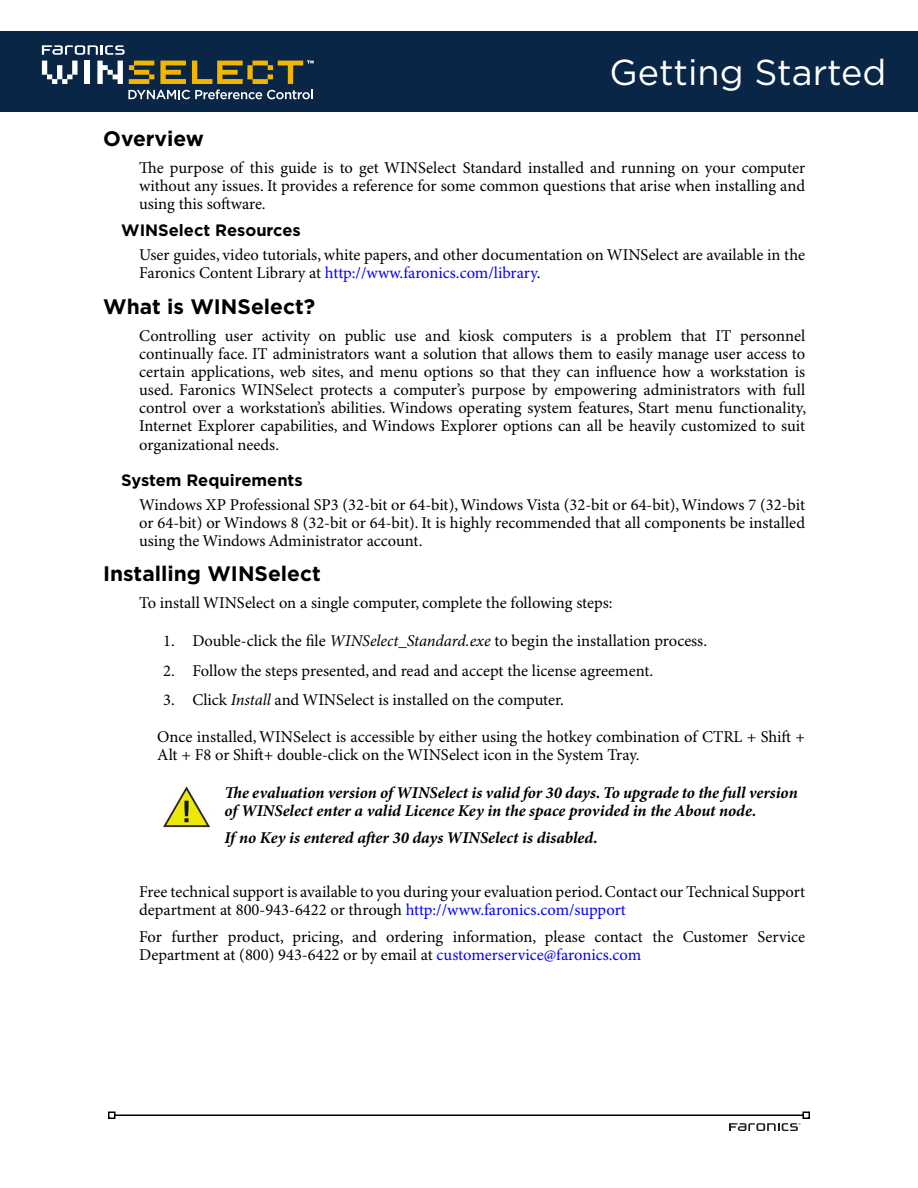
<style>
.page{position:relative;width:918px;height:1188px;background:#fff}
.page>*{position:absolute;margin:0;border:0;box-sizing:border-box;transform-origin:0 0}
.t1{font:36px "Gotham";color:#fff}
.t2{font:700 21px "Gotham";color:#000}
.t3{font:16.5px/18px "Minion Pro";color:#000}
.t4{font:italic 700 16.5px/18px "Minion Pro";color:#000}
.t5{font:700 16.5px "Gotham";color:#000}
.s1{color:#00f}
.s2{font-style:italic}
</style>
<div class="page">
<div style="left:0;top:32px;width:918px;height:80px;background:#0a2646"></div>
<hr style="left:115px;top:1114px;width:688px;height:2px;background:#000">
<div style="left:108px;top:1112px;width:8px;height:7px;border:2px solid #000"></div>
<div style="left:802px;top:1112px;width:8px;height:7px;border:2px solid #000"></div>
<svg style="left:729px;top:1123px;width:71px;height:8px"></svg>
<svg style="left:42px;top:45px;width:83px;height:10px"></svg>
<div style="left:84px;top:61px;width:6px;height:23px;background:#fff"></div>
<svg style="left:42px;top:61px;width:36px;height:23px"></svg>
<svg style="left:97px;top:61px;width:216px;height:38px"></svg>
<img style="left:163px;top:786px;width:47px;height:42px">
<h1 class="t1" style="left:609px;top:52px;width:279px">Getting Started</h1>
<p class="t2" style="left:103px;top:127px;width:102px">Overview</p>
<p class="t3" style="left:139px;top:160px;width:668px;text-align:justify">The purpose of this guide is to get WINSelect Standard installed and running on your computer without any issues. It provides a reference for some common questions that arise when installing and using this software.</p>
<p class="t5" style="left:121px;top:221px;width:181px">WINSelect Resources</p>
<p class="t3" style="left:139px;top:247px;width:667px">User guides, video tutorials, white papers, and other documentation on WINSelect are available in the<br>Faronics Content Library at <span class="s1">http://www.faronics.com/library</span>.</p>
<p class="t2" style="left:103px;top:295px;width:214px">What is WINSelect?</p>
<p class="t3" style="left:139px;top:328px;width:668px;text-align:justify">Controlling user activity on public use and kiosk computers is a problem that IT personnel continually face. IT administrators want a solution that allows them to easily manage user access to certain applications, web sites, and menu options so that they can influence how a workstation is used. Faronics WINSelect protects a computer’s purpose by empowering administrators with full control over a workstation’s abilities. Windows operating system features, Start menu functionality, Internet Explorer capabilities, and Windows Explorer options can all be heavily customized to suit organizational needs.</p>
<p class="t5" style="left:121px;top:470px;width:183px">System Requirements</p>
<p class="t3" style="left:139px;top:496px;width:667px;text-align:justify">Windows XP Professional SP3 (32-bit or 64-bit), Windows Vista (32-bit or 64-bit), Windows 7 (32-bit or 64-bit) or Windows 8 (32-bit or 64-bit). It is highly recommended that all components be installed using the Windows Administrator account.</p>
<p class="t2" style="left:103px;top:562px;width:219px">Installing WINSelect</p>
<p class="t3" style="left:139px;top:595px;width:475px">To install WINSelect on a single computer, complete the following steps:</p>
<p class="t3" style="left:163px;top:632px;width:545px">1. Double-click the file <span class="s2">WINSelect_Standard.exe</span> to begin the installation process.</p>
<p class="t3" style="left:163px;top:662px;width:492px">2. Follow the steps presented, and read and accept the license agreement.</p>
<p class="t3" style="left:163px;top:692px;width:402px">3. Click <span class="s2">Install</span> and WINSelect is installed on the computer.</p>
<p class="t3" style="left:157px;top:729px;width:649px">Once installed, WINSelect is accessible by either using the hotkey combination of CTRL + Shift +<br>Alt + F8 or Shift+ double-click on the WINSelect icon in the System Tray.</p>
<p class="t4" style="left:225px;top:784px;width:575px">The evaluation version of WINSelect is valid for 30 days. To upgrade to the full version of WINSelect enter a valid Licence Key in the space provided in the About node.</p>
<p class="t4" style="left:225px;top:829px;width:375px">If no Key is entered after 30 days WINSelect is disabled.</p>
<p class="t3" style="left:139px;top:883px;width:667px">Free technical support is available to you during your evaluation period. Contact our Technical Support department at 800-943-6422 or through <span class="s1">http://www.faronics.com/support</span></p>
<p class="t3" style="left:139px;top:928px;width:668px">For further product, pricing, and ordering information, please contact the Customer Service<br>Department at (800) 943-6422 or by email at <span class="s1">customerservice@faronics.com</span></p>
</div>
